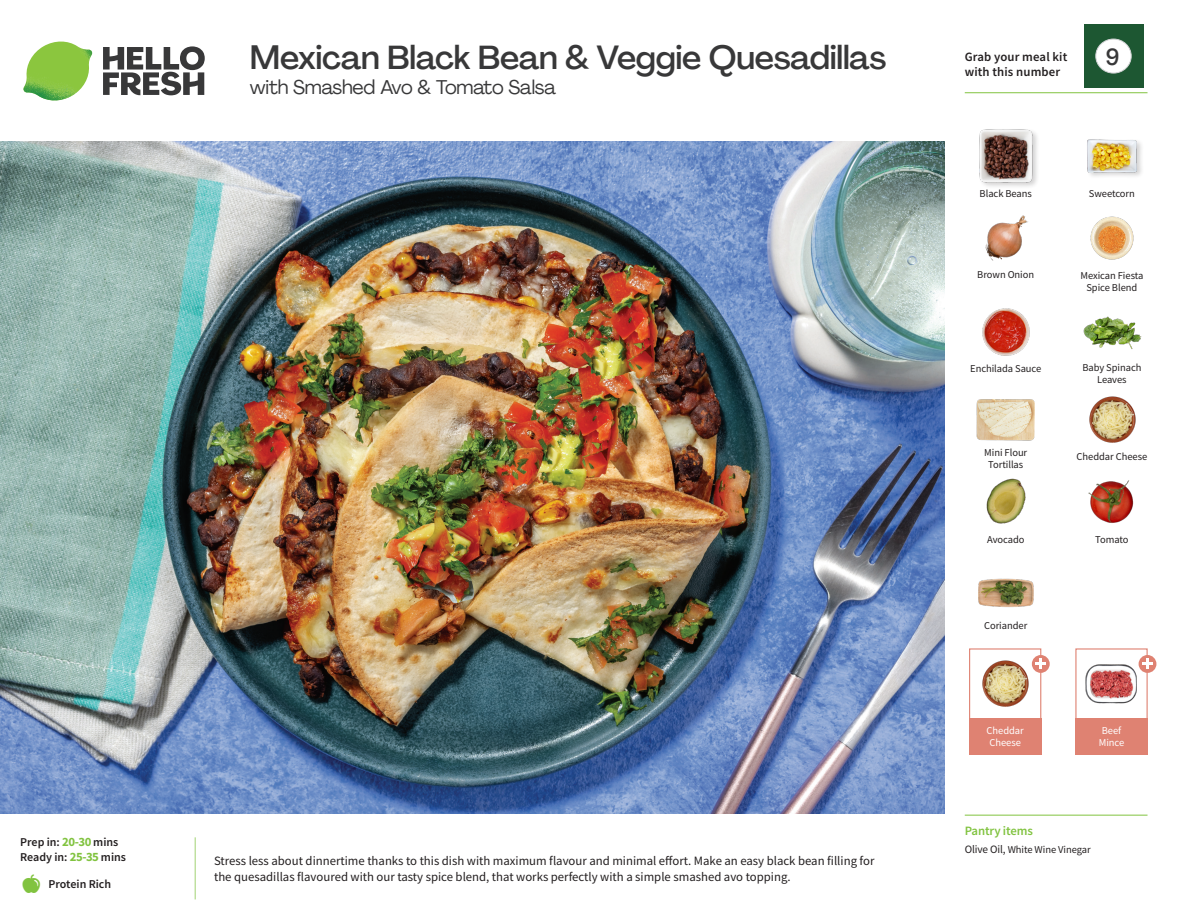
<style>
.page{position:relative;width:1188px;height:918px;background:#fff}
.page>*{position:absolute;margin:0;border:0;box-sizing:border-box;transform-origin:0 0}
._15_Titel_UK{font:500 33px "Agrandir";letter-spacing:-.01em;color:#383839}
._002_Label_Nr{font:500 22.8px "Agrandir";color:#383839;scale:.94 1}
._15_Titel_UK-2{font:19.5px "Agrandir";letter-spacing:-.01em;color:#383839}
.Step_6_Text_AU{font:12.75px/16.5px "Source Sans Pro";color:#231f20}
.t1{font:600 12.75px/15px "Source Sans Pro";letter-spacing:.01em;color:#231f20}
._04_Headers_Front{font:600 12.75px "Source Sans Pro";letter-spacing:-.01em;color:#81c340}
._04_Intro{font:600 12px "Source Sans Pro";color:#231f20}
._18_FRONT_ingredients{font:10.5px/12px "Source Sans Pro";letter-spacing:-.005em;color:#231f20;text-align:center}
._05_Pantry{font:10.5px "Source Sans Pro";letter-spacing:-.005em;color:#231f20}
._18_FRONT_ingredients-2{font:10.5px/12px "Source Sans Pro";letter-spacing:-.005em;color:#fff}
.s1{font-weight:700;font-size:12.75px;color:#81c340}
.s2{font-size:11.25px}
</style>
<div class="page">
<svg style="left:103px;top:46px;width:102px;height:49px"></svg>
<img style="left:23px;top:42px;width:69px;height:59px">
<img style="left:0;top:142px;width:945px;height:672px">
<div style="left:1075px;top:648px;width:73px;height:73px;border:1px solid #df8272"></div>
<div style="left:1075px;top:718px;width:73px;height:37px;background:#df8272"></div>
<div style="left:969px;top:718px;width:72px;height:37px;background:#df8272"></div>
<img style="left:1086px;top:664px;width:51px;height:40px">
<div style="left:969px;top:648px;width:72px;height:73px;border:1px solid #df8272"></div>
<img style="left:982px;top:658px;width:52px;height:49px">
<div style="left:1032px;top:655px;width:18px;height:18px;background:#df8272;border-radius:50%"></div>
<svg style="left:1035px;top:659px;width:11px;height:10px"></svg>
<div style="left:1139px;top:655px;width:17px;height:18px;background:#df8272;border-radius:50%"></div>
<svg style="left:1142px;top:659px;width:11px;height:10px"></svg>
<img style="left:1089px;top:396px;width:47px;height:47px">
<img style="left:978px;top:578px;width:56px;height:30px">
<img style="left:1088px;top:480px;width:46px;height:43px">
<img style="left:1084px;top:316px;width:57px;height:33px">
<img style="left:977px;top:399px;width:57px;height:42px">
<img style="left:985px;top:215px;width:43px;height:46px">
<img style="left:1090px;top:216px;width:44px;height:44px">
<div style="left:978px;top:128px;width:62px;height:61px;background:#231f20;opacity:.2"></div>
<img style="left:978px;top:128px;width:56px;height:57px">
<img style="left:1087px;top:139px;width:54px;height:37px">
<img style="left:986px;top:478px;width:40px;height:46px">
<img style="left:982px;top:308px;width:48px;height:48px">
<hr style="left:965px;top:815px;width:183px;height:1px;background:#81c340">
<hr style="left:965px;top:92px;width:183px;height:1px;background:#81c340">
<div style="left:1084px;top:24px;width:59px;height:64px;background:#1d5732"></div>
<div style="left:1096px;top:39px;width:35px;height:34px;background:#fff;border-radius:50%"></div>
<div style="left:1096px;top:39px;width:35px;height:34px;border:1px solid #d1d2d4;border-radius:50%"></div>
<p class="_04_Intro" style="left:20px;top:834px;width:100px">Prep in: <span class="s1">20-30</span> mins</p>
<p class="_04_Intro" style="left:20px;top:849px;width:107px">Ready in: <span class="s1">25-35</span> mins</p>
<p class="_04_Intro" style="left:49px;top:876px;width:64px">Protein Rich</p>
<p class="_15_Titel_UK" style="left:250px;top:37px;width:638px">Mexican Black Bean &amp; Veggie Quesadillas</p>
<p class="_15_Titel_UK-2" style="left:250px;top:75px;width:308px">with Smashed Avo &amp; Tomato Salsa</p>
<p class="Step_6_Text_AU" style="left:214px;top:852px;width:662px">Stress less about dinnertime thanks to this dish with maximum flavour and minimal effort. Make an easy black bean filling for the quesadillas flavoured with our tasty spice blend, that works perfectly with a simple smashed avo topping.</p>
<p class="t1" style="left:965px;top:49px;width:104px">Grab your meal kit with this number</p>
<p class="_002_Label_Nr" style="left:1106px;top:43px;width:16px">9</p>
<p class="_18_FRONT_ingredients" style="left:980px;top:188px;width:54px">Black Beans</p>
<p class="_18_FRONT_ingredients" style="left:1089px;top:188px;width:48px">Sweetcorn</p>
<p class="_18_FRONT_ingredients" style="left:977px;top:268px;width:58px">Brown Onion</p>
<p class="_18_FRONT_ingredients" style="left:1080px;top:270px;width:64px">Mexican Fiesta<br>Spice Blend</p>
<p class="_18_FRONT_ingredients" style="left:970px;top:362px;width:73px">Enchilada Sauce</p>
<p class="_18_FRONT_ingredients" style="left:1082px;top:361px;width:61px">Baby Spinach<br>Leaves</p>
<p class="_18_FRONT_ingredients" style="left:984px;top:446px;width:45px">Mini Flour<br>Tortillas</p>
<p class="_18_FRONT_ingredients" style="left:1077px;top:451px;width:72px">Cheddar Cheese</p>
<p class="_18_FRONT_ingredients" style="left:987px;top:533px;width:39px">Avocado</p>
<p class="_18_FRONT_ingredients" style="left:1095px;top:533px;width:35px">Tomato</p>
<p class="_18_FRONT_ingredients" style="left:984px;top:620px;width:45px">Coriander</p>
<p class="_18_FRONT_ingredients-2" style="left:987px;top:725px;width:39px">Cheddar<br>Cheese</p>
<p class="_18_FRONT_ingredients-2" style="left:1099px;top:725px;width:27px">Beef<br>Mince</p>
<p class="_04_Headers_Front" style="left:965px;top:822px;width:70px">Pantry items</p>
<p class="_05_Pantry" style="left:965px;top:843px;width:128px"><span class="s2">Olive Oil,</span> White Wine Vinegar</p>
</div>
